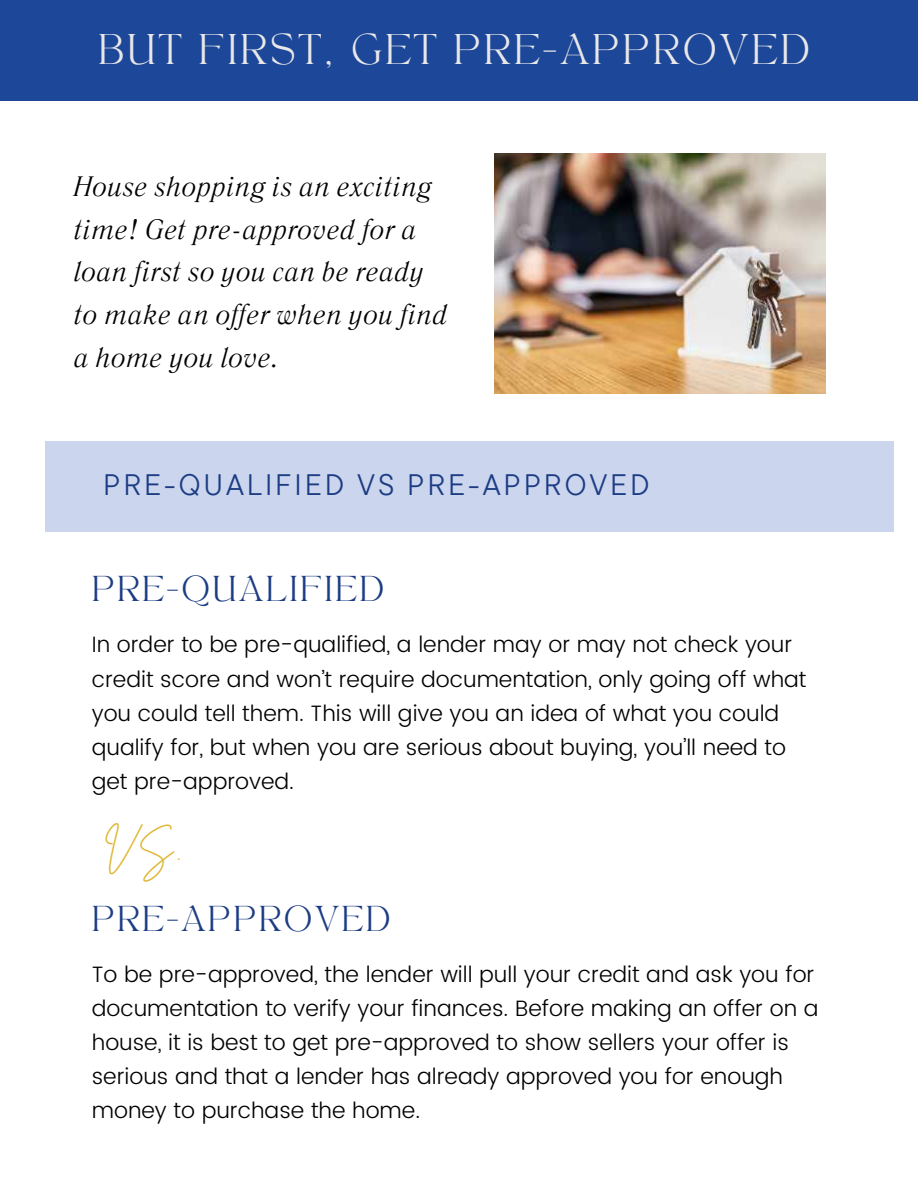
<style>
.page{position:relative;width:918px;height:1188px;background:#fff}
.page>*{position:absolute;margin:0;border:0;box-sizing:border-box;transform-origin:0 0}
.t1{font:36.75px "Brittany Signature";color:#deb631}
.t2{font:30px "TANAEGEAN";letter-spacing:.1em;color:#e9e8e9}
.t3{font:29.55px "TT Commons Pro";letter-spacing:.1em;color:#1c3c84}
.t4{font:italic 27.9px/42.8px "Literaturnaya";color:#000}
.t5{font:25.2px "TANAEGEAN";letter-spacing:.1em;color:#1c3c84}
.t6{font:300 22.2px/34.2px "Poppins";color:#000}
</style>
<div class="page">
<div style="left:0;top:0;width:918px;height:100px;background:#1d4798"></div>
<div style="left:45px;top:441px;width:849px;height:91px;background:#cbd5ed"></div>
<img style="left:494px;top:154px;width:332px;height:239px">
<h2 class="t2" style="left:98px;top:32px;width:713px">BUT FIRST, GET PRE-APPROVED</h2>
<p class="t4" style="left:73px;top:165px;width:376px">House shopping is an exciting time! Get pre-approved for a loan first so you can be ready to make an of er when you find a home you love.</p>
<h3 class="t3" style="left:103px;top:466px;width:548px">PRE-QUALIFIED VS PRE-APPROVED</h3>
<p class="t5" style="left:92px;top:575px;width:294px">PRE-QUALIFIED</p>
<p class="t6" style="left:92px;top:628px;width:716px">In order to be pre-qualified, a lender may or may not check your credit score and won’t require documentation, only going off what you could tell them. This will give you an idea of what you could qualify for, but when you are serious about buying, you’ll need to get pre-approved.</p>
<h1 class="t1" style="left:104px;top:825px;width:79px">VS.</h1>
<p class="t5" style="left:92px;top:904px;width:300px">PRE-APPROVED</p>
<p class="t6" style="left:92px;top:957px;width:728px">To be pre-approved, the lender will pull your credit and ask you for documentation to verify your finances. Before making an offer on a house, it is best to get pre-approved to show sellers your offer is serious and that a lender has already approved you for enough money to purchase the home.</p>
</div>
